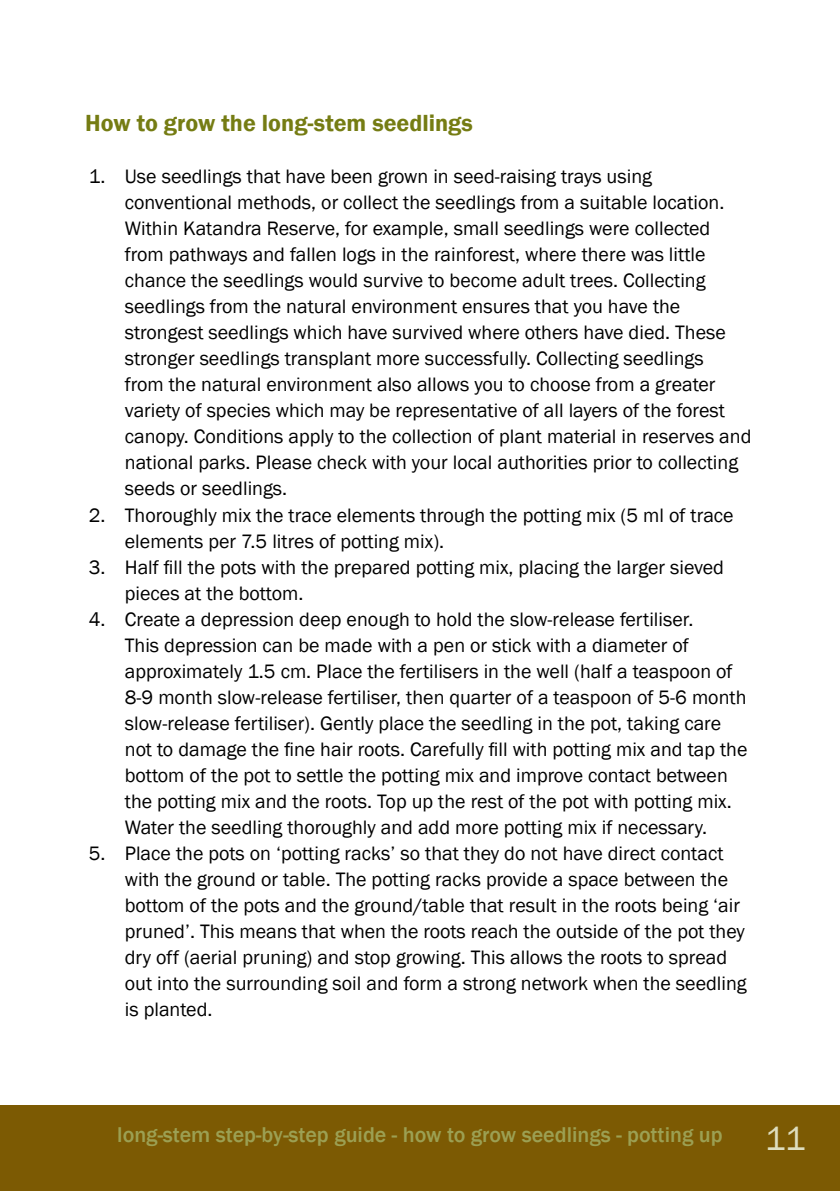
<style>
.page{position:relative;width:840px;height:1191px;background:#fff}
.page>*{position:absolute;margin:0;border:0;box-sizing:border-box;transform-origin:0 0}
.t1{font:34px "Franklin Gothic";color:#dedebf;scale:1.04 1}
.t2{font:600 24px "Franklin Gothic";color:#757c13}
.t3{font:500 22px "Franklin Gothic";color:#9ca053}
.t4{font:20px/26px "Franklin Gothic";color:#000}
</style>
<div class="page">
<div style="left:0;top:1106px;width:839px;height:85px;background:#7c5a03"></div>
<p class="t2" style="left:85px;top:109px;width:389px">How to grow the long-stem seedlings</p>
<p class="t4" style="left:125px;top:164px;width:628px;text-indent:-36px">1. Use seedlings that have been grown in seed-raising trays using conventional methods, or collect the seedlings from a suitable location.<br>Within Katandra Reserve, for example, small seedlings were collected from pathways and fallen logs in the rainforest, where there was little chance the seedlings would survive to become adult trees. Collecting seedlings from the natural environment ensures that you have the strongest seedlings which have survived where others have died. These stronger seedlings transplant more successfully. Collecting seedlings<br>from the natural environment also allows you to choose from a greater variety of species which may be representative of all layers of the forest canopy. Conditions apply to the collection of plant material in reserves and national parks. Please check with your local authorities prior to collecting seeds or seedlings.</p>
<p class="t4" style="left:125px;top:502px;width:610px;text-indent:-36px">2. Thoroughly mix the trace elements through the potting mix (5 ml of trace elements per 7.5 litres of potting mix).</p>
<p class="t4" style="left:125px;top:554px;width:600px;text-indent:-36px">3. Half fill the pots with the prepared potting mix, placing the larger sieved pieces at the bottom.</p>
<p class="t4" style="left:125px;top:606px;width:623px;text-indent:-36px">4. Create a depression deep enough to hold the slow-release fertiliser.<br>This depression can be made with a pen or stick with a diameter of approximately 1.5 cm. Place the fertilisers in the well (half a teaspoon of 8-9 month slow-release fertiliser, then quarter of a teaspoon of 5-6 month slow-release fertiliser). Gently place the seedling in the pot, taking care not to damage the fine hair roots. Carefully fill with potting mix and tap the bottom of the pot to settle the potting mix and improve contact between the potting mix and the roots. Top up the rest of the pot with potting mix.<br>Water the seedling thoroughly and add more potting mix if necessary.</p>
<p class="t4" style="left:125px;top:840px;width:623px;text-indent:-36px">5. Place the pots on ‘potting racks’ so that they do not have direct contact with the ground or table. The potting racks provide a space between the bottom of the pots and the ground/table that result in the roots being ‘air pruned’. This means that when the roots reach the outside of the pot they dry off (aerial pruning) and stop growing. This allows the roots to spread out into the surrounding soil and form a strong network when the seedling is planted.</p>
<p class="t3" style="left:117px;top:1121px;width:606px">long-stem step-by-step guide - how to grow seedlings - potting up</p>
<h1 class="t1" style="left:764px;top:1117px;width:41px">11</h1>
</div>
